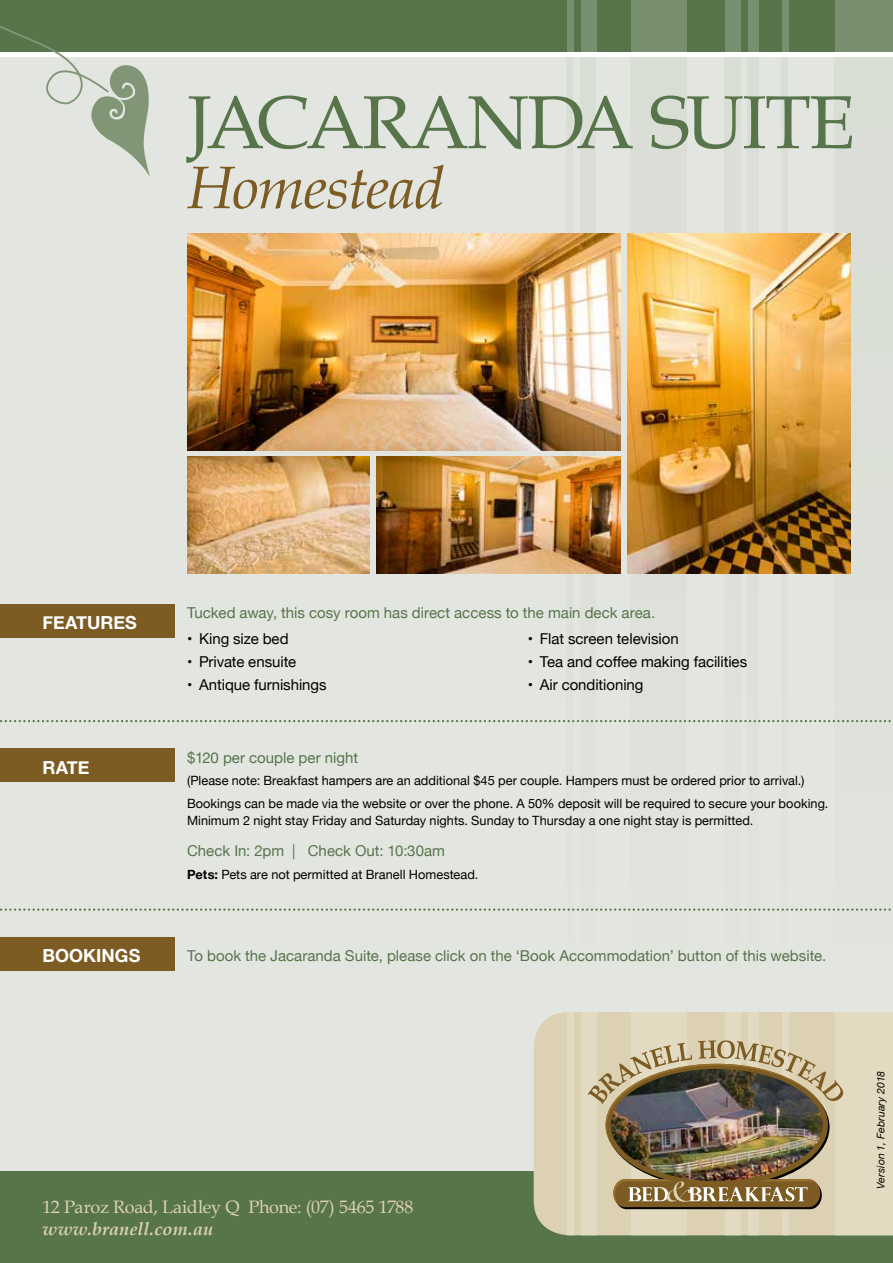
<style>
.page{position:relative;width:893px;height:1263px;background:#fff}
.page>*{position:absolute;margin:0;border:0;box-sizing:border-box;transform-origin:0 0}
.t1{font:75px "Book Antiqua";letter-spacing:-.03em;color:#57744b}
.t2{font:italic 60px "Book Antiqua";letter-spacing:-.015em;color:#7c5c23}
.t3{font:18px "Book Antiqua";letter-spacing:-.015em;color:#ddd1b4}
.t4{font:700 18px "Helvetica Neue";color:#fff}
.t5{font:italic 700 18px "Book Antiqua";letter-spacing:.01em;color:#ddd1b4}
.t6{font:15px "Helvetica Neue";color:#57744b}
.t7{font:15px "Helvetica Neue";letter-spacing:-.005em;color:#000}
.t8{font:12.75px/22.8px "Helvetica Neue";letter-spacing:.005em;color:#000}
.t9{font:italic 10.5px "Helvetica Neue";letter-spacing:.015em;color:#000}
.s1{font-weight:700}
</style>
<div class="page">
<div style="left:0;top:57px;width:893px;height:1114px;background:#e3e6e0"></div>
<div style="left:630px;top:57px;width:56px;height:955px;background:#dee2da"></div>
<div style="left:567px;top:57px;width:6px;height:955px;background:#dee1da"></div>
<div style="left:580px;top:57px;width:16px;height:955px;background:#dee2da"></div>
<div style="left:748px;top:57px;width:10px;height:955px;background:#dee2da"></div>
<div style="left:782px;top:57px;width:6px;height:955px;background:#dee2da"></div>
<div style="left:724px;top:57px;width:16px;height:955px;background:#dee2da"></div>
<div style="left:834px;top:57px;width:59px;height:955px;background:#dde0d9"></div>
<div style="left:0;top:1171px;width:893px;height:92px;background:#57744b"></div>
<div style="left:0;top:0;width:893px;height:52px;background:#57744b"></div>
<svg style="left:0;top:25px;width:150px;height:152px"></svg>
<div style="left:631px;top:0;width:56px;height:52px;background:#778f6e"></div>
<div style="left:567px;top:0;width:6px;height:52px;background:#778f6e"></div>
<div style="left:581px;top:0;width:15px;height:52px;background:#778f6e"></div>
<div style="left:748px;top:0;width:11px;height:52px;background:#778f6e"></div>
<div style="left:782px;top:0;width:6px;height:52px;background:#778f6e"></div>
<div style="left:725px;top:0;width:16px;height:52px;background:#778f6e"></div>
<div style="left:835px;top:0;width:58px;height:52px;background:#778f6e"></div>
<div style="left:534px;top:1012px;width:301px;height:223px;background:#ddd1b4"></div>
<div style="left:631px;top:1012px;width:56px;height:223px;background:#e3dac2"></div>
<div style="left:567px;top:1012px;width:6px;height:223px;background:#e3dac2"></div>
<div style="left:581px;top:1012px;width:15px;height:223px;background:#e3dac2"></div>
<div style="left:748px;top:1012px;width:11px;height:223px;background:#e3dac2"></div>
<div style="left:782px;top:1012px;width:6px;height:223px;background:#e3dac2"></div>
<div style="left:725px;top:1012px;width:16px;height:223px;background:#e3dac2"></div>
<div style="left:835px;top:1012px;width:58px;height:223px;background:#e3dac2"></div>
<img style="left:588px;top:1040px;width:255px;height:169px">
<img style="left:376px;top:457px;width:245px;height:117px">
<img style="left:187px;top:234px;width:434px;height:216px">
<img style="left:187px;top:457px;width:183px;height:117px">
<img style="left:627px;top:234px;width:223px;height:340px">
<div style="left:0;top:604px;width:174px;height:33px;background:#7c5c23"></div>
<div style="left:0;top:748px;width:174px;height:34px;background:#7c5c23"></div>
<svg style="left:0;top:720px;width:891px;height:2px"></svg>
<div style="left:0;top:937px;width:174px;height:33px;background:#7c5c23"></div>
<svg style="left:0;top:908px;width:891px;height:3px"></svg>
<h1 class="t1" style="left:187px;top:76px;width:669px">JACARANDA SUITE</h1>
<h2 class="t2" style="left:187px;top:153px;width:258px">Homestead</h2>
<h3 class="t4" style="left:43px;top:609px;width:96px">FEATURES</h3>
<h3 class="t4" style="left:43px;top:753px;width:49px">RATE</h3>
<p class="t6" style="left:187px;top:602px;width:470px">Tucked away, this cosy room has direct access to the main deck area.</p>
<p class="t7" style="left:187px;top:628px;width:103px">• King size bed</p>
<p class="t7" style="left:187px;top:651px;width:111px">• Private ensuite</p>
<p class="t7" style="left:187px;top:674px;width:141px">• Antique furnishings</p>
<p class="t7" style="left:528px;top:628px;width:153px">• Flat screen television</p>
<p class="t7" style="left:528px;top:651px;width:221px">• Tea and coffee making facilities</p>
<p class="t7" style="left:528px;top:674px;width:117px">• Air conditioning</p>
<p class="t6" style="left:187px;top:746px;width:172px">$120 per couple per night</p>
<p class="t8" style="left:187px;top:770px;width:643px">(Please note: Breakfast hampers are an additional $45 per couple. Hampers must be ordered prior to arrival.)<br>Bookings can be made via the website or over the phone. A 50% deposit will be required to secure your booking.</p>
<p class="t8" style="left:187px;top:809px;width:568px">Minimum 2 night stay Friday and Saturday nights. Sunday to Thursday a one night stay is permitted.</p>
<p class="t6" style="left:187px;top:840px;width:259px">Check In: 2pm | Check Out: 10:30am</p>
<p class="t8" style="left:187px;top:864px;width:293px"><span class="s1">Pets:</span> Pets are not permitted at Branell Homestead.</p>
<h3 class="t4" style="left:43px;top:942px;width:99px">BOOKINGS</h3>
<p class="t6" style="left:187px;top:945px;width:641px">To book the Jacaranda Suite, please click on the ‘Book Accommodation’ button of this website.</p>
<h3 class="t3" style="left:42px;top:1195px;width:372px">12 Paroz Road, Laidley Q Phone: (07) 5465 1788</h3>
<h3 class="t5" style="left:42px;top:1219px;width:172px">www.branell.com.au</h3>
<p class="t9" style="left:873px;top:1189px;width:119px;rotate:-90deg">Version 1, February 2018</p>
</div>
